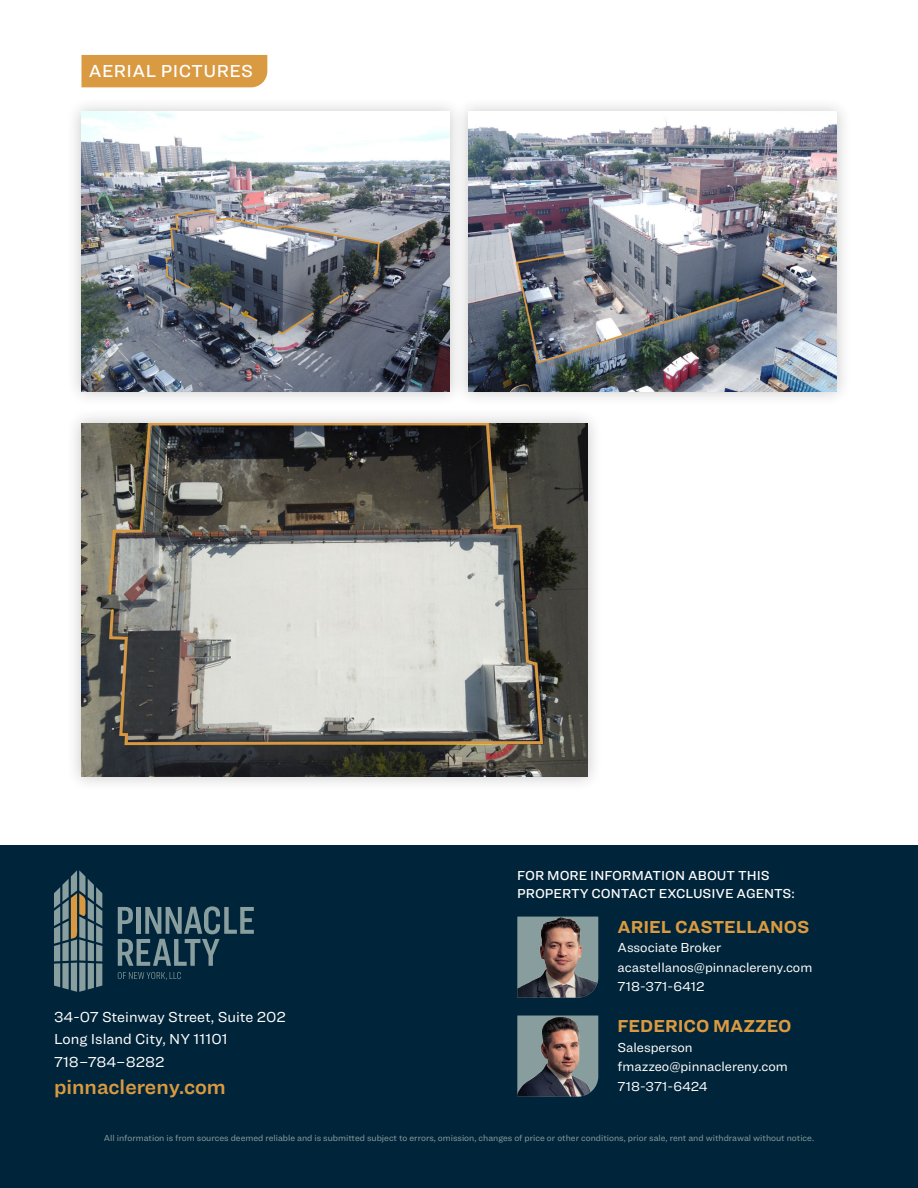
<style>
.page{position:relative;width:918px;height:1188px;background:#fff}
.page>*{position:absolute;margin:0;border:0;box-sizing:border-box;transform-origin:0 0}
.t1{font:600 21px "Ringside";color:#d99a41}
.Agent__Name{font:700 18px "Ringside";color:#d99a41}
.Listing_Type{font:500 18px "Ringside";letter-spacing:.025em;color:#fff}
.t2{font:15px/22.5px "Ringside";color:#fff}
.Agent__Contact{font:13.5px "Ringside";color:#fff}
.t3{font:500 13.5px/18px "Ringside";color:#fff}
.t4{font:9px "Ringside";color:#889d9e}
</style>
<div class="page">
<div style="left:0;top:845px;width:918px;height:343px;background:#002439"></div>
<svg style="left:118px;top:972px;width:63px;height:8px"></svg>
<svg style="left:118px;top:906px;width:136px;height:60px"></svg>
<svg style="left:54px;top:870px;width:48px;height:122px"></svg>
<div style="left:66px;top:96px;width:399px;height:311px;background:#231f20;opacity:.25"></div>
<img style="left:81px;top:112px;width:369px;height:279px">
<div style="left:66px;top:408px;width:537px;height:384px;background:#231f20;opacity:.25"></div>
<img style="left:81px;top:424px;width:507px;height:353px">
<div style="left:453px;top:96px;width:399px;height:311px;background:#231f20;opacity:.25"></div>
<img style="left:468px;top:112px;width:369px;height:279px">
<div style="left:81px;top:55px;width:186px;height:32px;background:#d99a41"></div>
<img style="left:517px;top:917px;width:81px;height:81px">
<svg style="left:595px;top:1016px;width:3px;height:71px"></svg>
<img style="left:517px;top:1016px;width:78px;height:81px">
<p class="Listing_Type" style="left:89px;top:57px;width:166px">AERIAL PICTURES</p>
<p class="t3" style="left:517px;top:866px;width:279px">FOR MORE INFORMATION ABOUT THIS<br>PROPERTY CONTACT EXCLUSIVE AGENTS:</p>
<p class="Agent__Name" style="left:618px;top:913px;width:193px">ARIEL CASTELLANOS</p>
<p class="Agent__Contact" style="left:618px;top:938px;width:105px">Associate Broker</p>
<p class="Agent__Contact" style="left:618px;top:957px;width:196px">acastellanos@pinnaclereny.com</p>
<p class="Agent__Contact" style="left:618px;top:977px;width:89px">718-371-6412</p>
<p class="Agent__Name" style="left:618px;top:1013px;width:175px">FEDERICO MAZZEO</p>
<p class="Agent__Contact" style="left:618px;top:1038px;width:77px">Salesperson</p>
<p class="Agent__Contact" style="left:618px;top:1057px;width:172px">fmazzeo@pinnaclereny.com</p>
<p class="Agent__Contact" style="left:618px;top:1077px;width:91px">718-371-6424</p>
<h3 class="t2" style="left:54px;top:1005px;width:233px">34-07 Steinway Street, Suite 202<br>Long Island City, NY 11101<br>718–784–8282</h3>
<h1 class="t1" style="left:54px;top:1071px;width:173px">pinnaclereny.com</h1>
<p class="t4" style="left:104px;top:1132px;width:712px">All information is from sources deemed reliable and is submitted subject to errors, omission, changes of price or other conditions, prior sale, rent and withdrawal without notice.</p>
</div>
